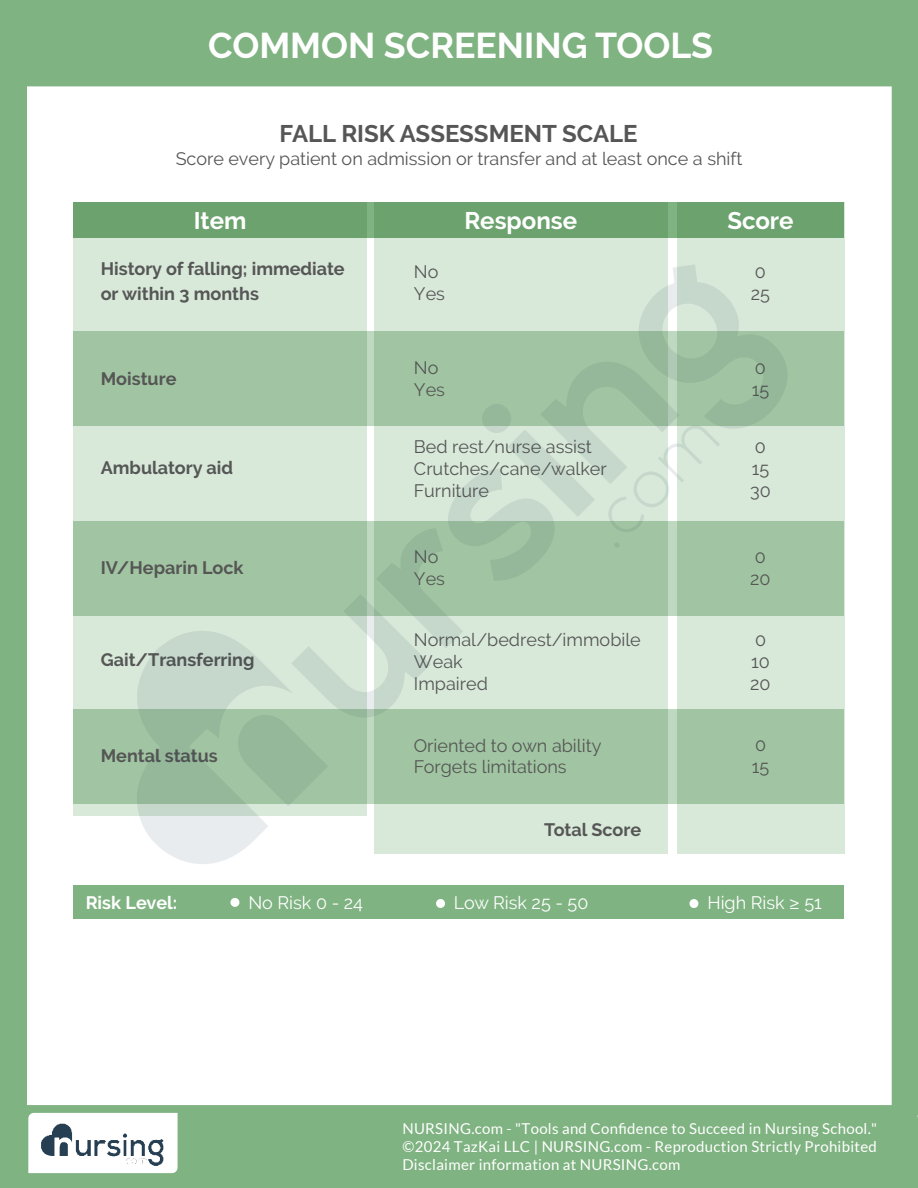
<style>
.page{position:relative;width:918px;height:1188px;background:#fff}
.page>*{position:absolute;margin:0;border:0;box-sizing:border-box;transform-origin:0 0}
.t1{font:700 35.7px "Raleway";color:#fff}
.t2{font:700 24px "Raleway";color:#555655}
.t3{font:700 24px "Raleway";color:#fff}
.t4{font:18px/21.6px "Raleway";color:#555655}
.t5{font:700 18px/24.6px "Raleway";color:#555655}
.t6{font:18px "Raleway";color:#fff}
.t7{font:700 18px "Raleway";color:#fff}
.t8{font:15px/18px "Lato";letter-spacing:.02em;color:#fff;text-align:justify}
.s1{font-family:"Myriad Pro"}
</style>
<div class="page">
<div style="left:26px;top:0;width:892px;height:86px;background:#7fb381"></div>
<div style="left:26px;top:1105px;width:892px;height:83px;background:#7fb381"></div>
<div style="left:892px;top:2px;width:26px;height:1119px;background:#7fb381"></div>
<div style="left:0;top:0;width:26px;height:1188px;background:#7fb381"></div>
<div style="left:74px;top:203px;width:770px;height:35px;background:#7fb381"></div>
<svg style="left:74px;top:203px;width:293px;height:613px;background:#b7d3b8"></svg>
<svg style="left:374px;top:203px;width:294px;height:61px;background:#99bf9b"></svg>
<svg style="left:677px;top:203px;width:167px;height:651px;background:#c0d8c1"></svg>
<div style="left:74px;top:332px;width:770px;height:94px;background:#a1c5a2"></div>
<div style="left:74px;top:521px;width:770px;height:94px;background:#a1c5a2"></div>
<div style="left:74px;top:710px;width:770px;height:94px;background:#a1c5a2"></div>
<div style="left:74px;top:886px;width:770px;height:33px;background:#7fb381"></div>
<div style="left:230px;top:898px;width:9px;height:9px;background:#fff;border-radius:50%"></div>
<div style="left:436px;top:899px;width:9px;height:9px;background:#fff;border-radius:50%"></div>
<div style="left:689px;top:899px;width:9px;height:9px;background:#fff;border-radius:50%"></div>
<svg style="left:28px;top:1113px;width:150px;height:60px"></svg>
<img style="left:36px;top:1118px;width:134px;height:50px">
<svg style="left:137px;top:264px;width:651px;height:600px"></svg>
<h1 class="t1" style="left:208px;top:32px;width:506px">COMMON SCREENING TOOLS</h1>
<h2 class="t2" style="left:280px;top:124px;width:360px">FALL RISK ASSESSMENT SCALE</h2>
<p class="t4" style="left:176px;top:150px;width:568px">Score every patient on admission or transfer and at least once a shift</p>
<h2 class="t3" style="left:194px;top:212px;width:54px">Item</h2>
<p class="t5" style="left:101px;top:258px;width:245px">History of falling; immediate or within 3 months</p>
<p class="t4" style="left:414px;top:263px;width:33px">No<br>Yes</p>
<h2 class="t3" style="left:727px;top:212px;width:68px">Score</h2>
<p class="t4" style="left:751px;top:263px;width:21px">0<br>25</p>
<h2 class="t3" style="left:464px;top:212px;width:114px">Response</h2>
<h2 class="t3" style="left:519px;top:212px;width:15px">2</h2>
<h2 class="t3" style="left:777px;top:212px;width:15px">4</h2>
<p class="t5" style="left:101px;top:368px;width:77px">Moisture</p>
<p class="t4" style="left:414px;top:359px;width:33px">No<br>Yes</p>
<p class="t4" style="left:752px;top:359px;width:19px">0<br>15</p>
<p class="t5" style="left:101px;top:457px;width:134px">Ambulatory aid</p>
<p class="t4" style="left:414px;top:438px;width:194px">Bed rest/nurse assist<br>Crutches/cane/walker<br>Furniture</p>
<p class="t5" style="left:101px;top:557px;width:144px">IV/Heparin Lock</p>
<p class="t4" style="left:414px;top:548px;width:33px">No<br>Yes</p>
<p class="t5" style="left:101px;top:649px;width:155px">Gait/Transferring</p>
<p class="t4" style="left:414px;top:631px;width:228px">Normal/bedrest/immobile<br>Weak<br>Impaired</p>
<p class="t5" style="left:101px;top:745px;width:119px">Mental status</p>
<p class="t4" style="left:414px;top:736px;width:189px">Oriented to own ability<br>Forgets limitations</p>
<p class="t5" style="left:544px;top:819px;width:98px">Total Score</p>
<p class="t4" style="left:750px;top:438px;width:22px">0<br>15<br>30</p>
<p class="t4" style="left:750px;top:548px;width:22px">0<br>20</p>
<p class="t4" style="left:750px;top:631px;width:22px">0<br>10<br>20</p>
<p class="t4" style="left:752px;top:736px;width:19px">0<br>15</p>
<p class="t7" style="left:86px;top:896px;width:93px">Risk Level:</p>
<p class="t6" style="left:248px;top:896px;width:116px">No Risk 0 - 24</p>
<p class="t6" style="left:454px;top:896px;width:136px">Low Risk 25 - 50</p>
<p class="t6" style="left:707px;top:896px;width:116px">High Risk <span class="s1">≥</span> 51</p>
<p class="t8" style="left:402px;top:1120px;width:476px">NURSING.com - "Tools and Confidence to Succeed in Nursing School." ©2024 TazKai LLC | NURSING.com - Reproduction Strictly Prohibited Disclaimer information at NURSING.com</p>
</div>
